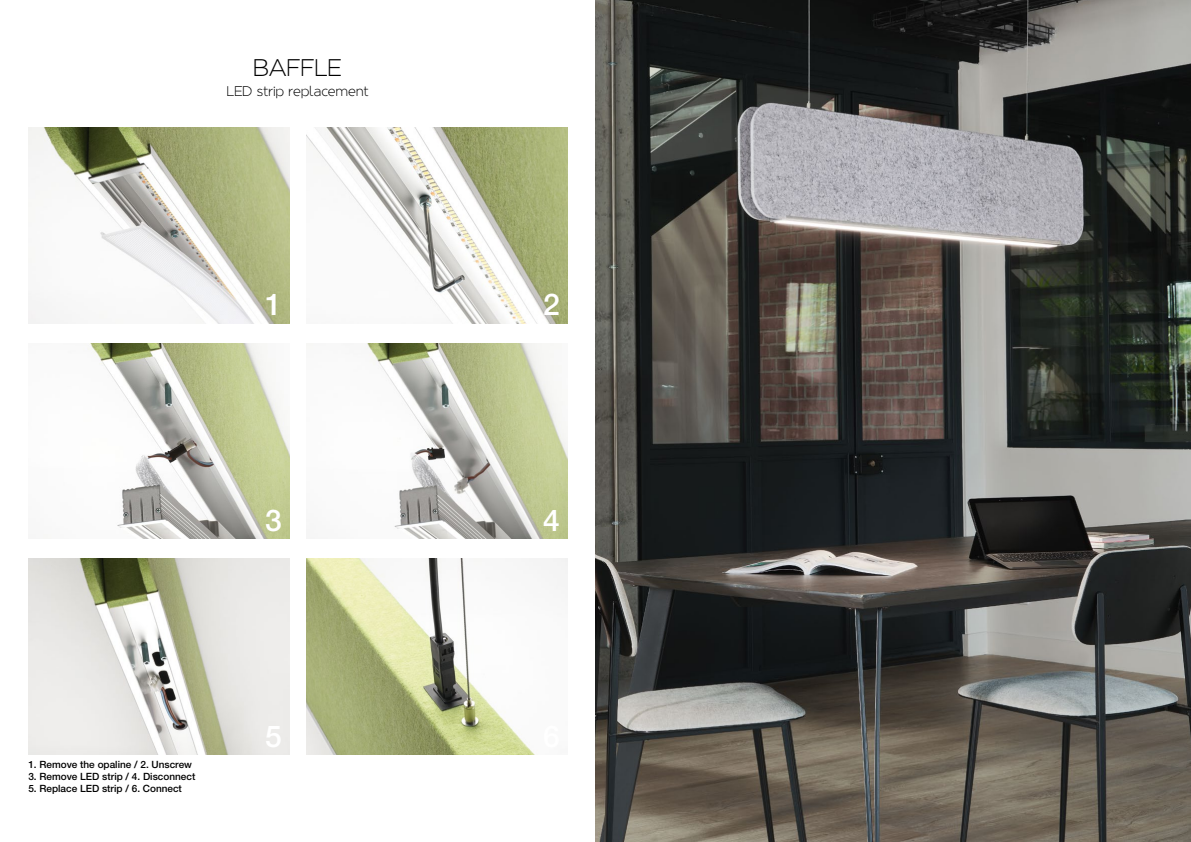
<style>
.page{position:relative;width:1191px;height:842px;background:#fff}
.page>*{position:absolute;margin:0;border:0;box-sizing:border-box;transform-origin:0 0}
.t1{font:500 30px "Helvetica Neue";color:#fff}
.t2{font:300 24px "Regencie";letter-spacing:-.005em;color:#000}
.t3{font:300 14px "Regencie";letter-spacing:-.005em;color:#000}
.t4{font:500 10px "Helvetica Neue";color:#000}
</style>
<div class="page">
<img style="left:595px;top:0;width:596px;height:842px">
<img style="left:306px;top:128px;width:261px;height:195px">
<img style="left:28px;top:128px;width:261px;height:195px">
<img style="left:366px;top:343px;width:201px;height:196px">
<img style="left:88px;top:343px;width:201px;height:196px">
<img style="left:306px;top:558px;width:261px;height:196px">
<img style="left:28px;top:558px;width:261px;height:196px">
<h2 class="t2" style="left:253px;top:52px;width:90px">BAFFLE</h2>
<h3 class="t3" style="left:227px;top:82px;width:143px">LED strip replacement</h3>
<h1 class="t1" style="left:265px;top:287px;width:18px">1</h1>
<h1 class="t1" style="left:543px;top:287px;width:18px">2</h1>
<h1 class="t1" style="left:265px;top:502px;width:18px">3</h1>
<h1 class="t1" style="left:543px;top:502px;width:18px">4</h1>
<p class="t4" style="left:28px;top:758px;width:165px">1. Remove the opaline / 2. Unscrew</p>
<p class="t4" style="left:28px;top:770px;width:168px">3. Remove LED strip / 4. Disconnect</p>
<p class="t4" style="left:28px;top:782px;width:155px">5. Replace LED strip / 6. Connect</p>
<h1 class="t1" style="left:265px;top:718px;width:18px">5</h1>
</div>
